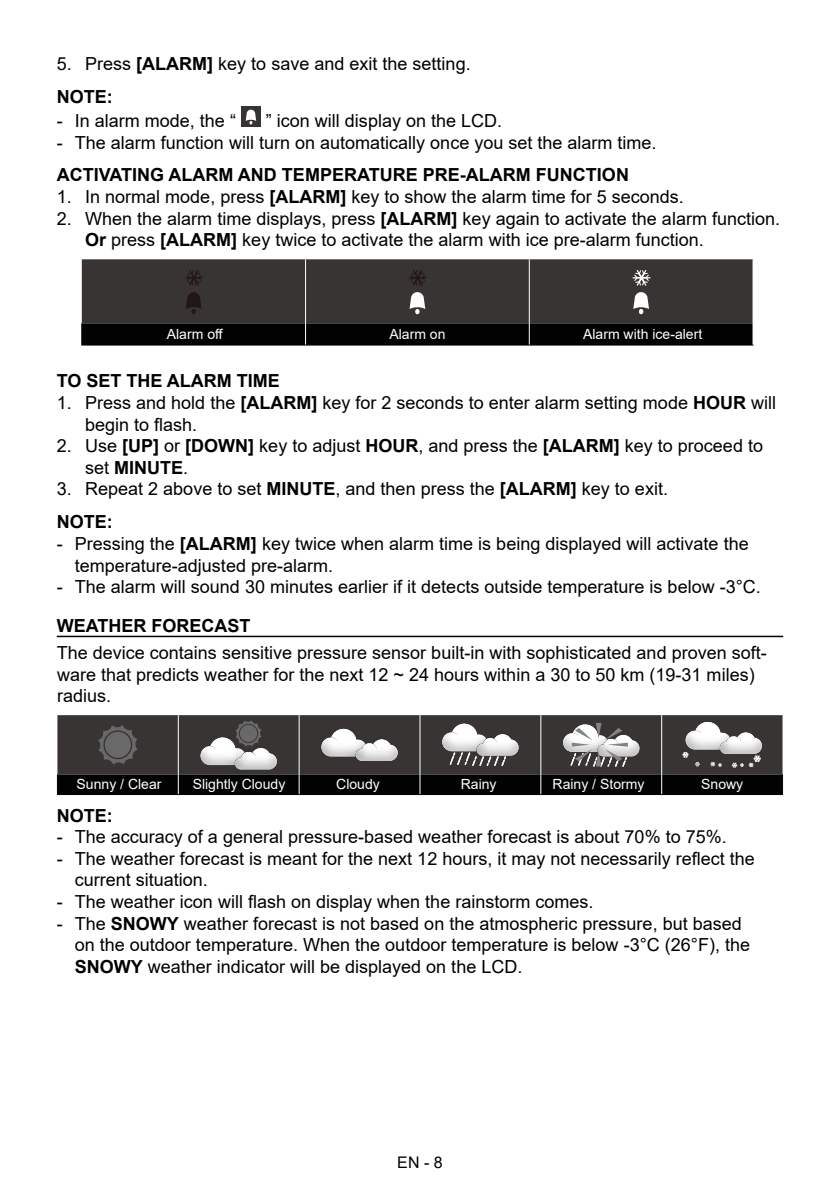
<style>
.page{position:relative;width:840px;height:1191px;background:#fff}
.page>*{position:absolute;margin:0;border:0;box-sizing:border-box;transform-origin:0 0}
.t1{font:18px/21.6px "Arial";color:#000}
.t2{font:700 18px "Arial";color:#000}
.t3{font:16px "Arial";color:#000}
.t4{font:14px "Arial";color:#fff}
.s1{font-weight:700}
</style>
<div class="page">
<hr style="left:57px;top:635px;width:725px;height:2px;background:#000">
<div style="left:241px;top:106px;width:20px;height:21px;background:#373332"></div>
<svg style="left:245px;top:109px;width:11px;height:16px"></svg>
<div style="left:82px;top:259px;width:670px;height:64px;background:#393434"></div>
<div style="left:81px;top:323px;width:672px;height:22px;background:#020203"></div>
<hr style="left:305px;top:259px;width:1px;height:64px;background:#fff">
<hr style="left:528px;top:259px;width:1px;height:64px;background:#fff">
<div style="left:179px;top:267px;width:29px;height:49px;background:#393434"></div>
<svg style="left:186px;top:292px;width:15px;height:22px"></svg>
<svg style="left:185px;top:270px;width:18px;height:16px"></svg>
<div style="left:402px;top:267px;width:30px;height:49px;background:#393434"></div>
<svg style="left:409px;top:292px;width:16px;height:22px"></svg>
<svg style="left:409px;top:270px;width:17px;height:16px"></svg>
<div style="left:626px;top:267px;width:29px;height:49px;background:#393434"></div>
<svg style="left:633px;top:292px;width:15px;height:22px"></svg>
<svg style="left:632px;top:270px;width:18px;height:16px"></svg>
<svg style="left:57px;top:715px;width:725px;height:5px;background:#3f3b3b"></svg>
<hr style="left:57px;top:794px;width:121px;height:1px;background:#020203">
<hr style="left:178px;top:794px;width:121px;height:1px;background:#020203">
<hr style="left:299px;top:794px;width:121px;height:1px;background:#020203">
<hr style="left:420px;top:794px;width:120px;height:1px;background:#020203">
<hr style="left:540px;top:794px;width:121px;height:1px;background:#020203">
<hr style="left:661px;top:794px;width:121px;height:1px;background:#020203">
<hr style="left:178px;top:715px;width:1px;height:59px;background:#fff">
<hr style="left:298px;top:715px;width:1px;height:59px;background:#fff">
<hr style="left:419px;top:715px;width:1px;height:59px;background:#fff">
<hr style="left:540px;top:715px;width:1px;height:59px;background:#fff">
<hr style="left:661px;top:715px;width:1px;height:59px;background:#fff">
<svg style="left:57px;top:720px;width:725px;height:74px;background:#464343"></svg>
<img style="left:719px;top:732px;width:42px;height:22px">
<p class="t1" style="left:57px;top:47px;width:415px;line-height:33px">5. Press <span class="s1">[ALARM]</span> key to save and exit the setting.<br><span class="s1">NOTE:</span></p>
<p class="t1" style="left:57px;top:110px;width:181px">- In alarm mode, the “</p>
<p class="t1" style="left:266px;top:110px;width:238px">” icon will display on the LCD.</p>
<p class="t1" style="left:57px;top:131px;width:601px">- The alarm function will turn on automatically once you set the alarm time.</p>
<p class="t2" style="left:57px;top:162px;width:573px">ACTIVATING ALARM AND TEMPERATURE PRE-ALARM FUNCTION</p>
<p class="t1" style="left:57px;top:186px;width:628px">1. In normal mode, press <span class="s1">[ALARM]</span> key to show the alarm time for 5 seconds.</p>
<p class="t1" style="left:85px;top:207px;width:696px;text-indent:-28px">2. When the alarm time displays, press <span class="s1">[ALARM]</span> key again to activate the alarm function.<br><span class="s1">Or</span> press <span class="s1">[ALARM]</span> key twice to activate the alarm with ice pre-alarm function.</p>
<p class="t4" style="left:167px;top:325px;width:58px">Alarm off</p>
<p class="t4" style="left:389px;top:325px;width:58px">Alarm on</p>
<p class="t4" style="left:583px;top:325px;width:121px">Alarm with ice-alert</p>
<p class="t2" style="left:57px;top:368px;width:224px">TO SET THE ALARM TIME</p>
<p class="t1" style="left:85px;top:392px;width:692px;text-indent:-28px">1. Press and hold the <span class="s1">[ALARM]</span> key for 2 seconds to enter alarm setting mode <span class="s1">HOUR</span> will begin to flash.</p>
<p class="t1" style="left:85px;top:435px;width:679px;text-indent:-28px">2. Use <span class="s1">[UP]</span> or <span class="s1">[DOWN]</span> key to adjust <span class="s1">HOUR</span>, and press the <span class="s1">[ALARM]</span> key to proceed to set <span class="s1">MINUTE</span>.</p>
<p class="t1" style="left:57px;top:472px;width:612px;line-height:33px">3. Repeat 2 above to set <span class="s1">MINUTE</span>, and then press the <span class="s1">[ALARM]</span> key to exit.<br><span class="s1">NOTE:</span></p>
<p class="t1" style="left:75px;top:532px;width:675px;text-indent:-18px">- Pressing the <span class="s1">[ALARM]</span> key twice when alarm time is being displayed will activate the temperature-adjusted pre-alarm.</p>
<p class="t1" style="left:57px;top:576px;width:705px">- The alarm will sound 30 minutes earlier if it detects outside temperature is below -3°C.</p>
<p class="t2" style="left:57px;top:612px;width:195px">WEATHER FORECAST</p>
<p class="t1" style="left:57px;top:642px;width:711px">The device contains sensitive pressure sensor built-in with sophisticated and proven soft&shy;ware that predicts weather for the next 12 ~ 24 hours within a 30 to 50 km (19-31 miles) radius.</p>
<p class="t4" style="left:77px;top:774px;width:86px">Sunny / Clear</p>
<p class="t4" style="left:192px;top:774px;width:94px">Slightly Cloudy</p>
<p class="t4" style="left:336px;top:774px;width:45px">Cloudy</p>
<p class="t4" style="left:460px;top:774px;width:37px">Rainy</p>
<p class="t4" style="left:552px;top:774px;width:93px">Rainy / Stormy</p>
<p class="t4" style="left:700px;top:774px;width:44px">Snowy</p>
<p class="t2" style="left:57px;top:802px;width:57px">NOTE:</p>
<p class="t1" style="left:57px;top:826px;width:671px">- The accuracy of a general pressure-based weather forecast is about 70% to 75%.</p>
<p class="t1" style="left:75px;top:847px;width:681px;text-indent:-18px">- The weather forecast is meant for the next 12 hours, it may not necessarily reflect the current situation.</p>
<p class="t1" style="left:57px;top:890px;width:538px">- The weather icon will flash on display when the rainstorm comes.</p>
<p class="t1" style="left:75px;top:912px;width:676px;text-indent:-18px">- The <span class="s1">SNOWY</span> weather forecast is not based on the atmospheric pressure, but based on the outdoor temperature. When the outdoor temperature is below -3°C (26°F), the<br><span class="s1">SNOWY</span> weather indicator will be displayed on the LCD.</p>
<p class="t3" style="left:397px;top:1151px;width:47px">EN - 8</p>
</div>
